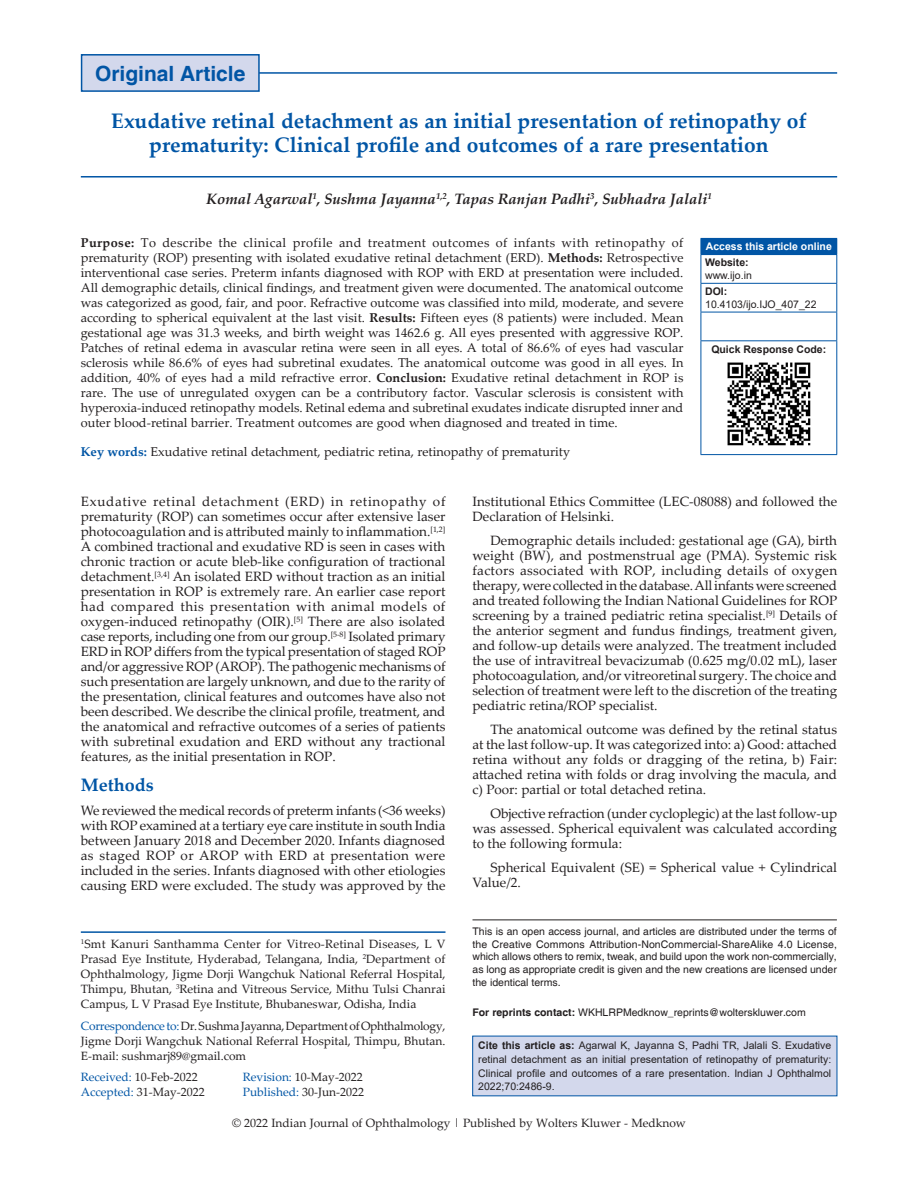
<style>
.page{position:relative;width:918px;height:1188px;background:#fff}
.page>*{position:absolute;margin:0;border:0;box-sizing:border-box;transform-origin:0 0}
.AT{font:700 21px/24px "Palatino Linotype";color:#0155a5;text-align:center}
.AH{font:700 21px "Helvetica";color:#0155a5}
.t1{font:700 18px "Palatino Linotype";color:#0155a5}
.AU{font:italic 700 15px "Palatino Linotype";color:#231f20}
.TXFL{font:13.5px/15px "Palatino Linotype";color:#231f20;text-align:justify}
.TX{font:13.5px/15px "Palatino Linotype";color:#231f20;text-align:justify}
.ABS{font:12.75px/15px "Palatino Linotype";color:#231f20;text-align:justify}
.KWD{font:12.75px "Palatino Linotype";color:#231f20}
.AFF{font:12px/15px "Palatino Linotype";color:#231f20;text-align:justify}
.ADD{font:12px/15px "Palatino Linotype";color:#231f20;text-align:justify}
.HIS{font:12px "Palatino Linotype";color:#231f20}
.Reprint{font:10.5px/12.6px "Helvetica";color:#231f20;text-align:justify}
.HTC{font:10.5px/13.6px "Arial";letter-spacing:.005em;color:#231f20}
.t2{font:700 10.5px "Arial";color:#fff}
.t3{font:700 10.5px "Arial";color:#231f20}
.s1{font-weight:700}
.s2{font-weight:700;color:#0155a5}
.s3{color:#0155a5}
</style>
<div class="page">
<hr style="left:258px;top:72px;width:579px;height:2px;background:#0155a5">
<div style="left:82px;top:55px;width:177px;height:36px;background:#d3d8ec"></div>
<div style="left:81px;top:54px;width:179px;height:38px;border:2px solid #0155a5"></div>
<hr style="left:81px;top:176px;width:756px;height:2px;background:#0155a5">
<div style="left:701px;top:238px;width:136px;height:17px;background:#0155a5"></div>
<hr style="left:701px;top:283px;width:136px;height:1px;background:#0155a5">
<hr style="left:701px;top:312px;width:136px;height:1px;background:#0155a5">
<svg style="left:701px;top:255px;width:1px;height:85px"></svg>
<svg style="left:836px;top:255px;width:1px;height:85px"></svg>
<hr style="left:701px;top:340px;width:136px;height:1px;background:#0155a5">
<hr style="left:701px;top:341px;width:1px;height:113px;background:#0155a5">
<hr style="left:836px;top:341px;width:1px;height:113px;background:#0155a5">
<hr style="left:701px;top:454px;width:136px;height:1px;background:#0155a5">
<img style="left:727px;top:362px;width:84px;height:84px">
<div style="left:473px;top:1036px;width:364px;height:60px;background:#d3d8ec"></div>
<hr style="left:472px;top:920px;width:365px;height:1px;background:#231f20">
<hr style="left:81px;top:931px;width:365px;height:2px;background:#0155a5">
<p class="AH" style="left:95px;top:60px;width:152px">Original Article</p>
<p class="AT" style="left:111px;top:108px;width:697px">Exudative retinal detachment as an initial presentation of retinopathy of prematurity: Clinical profile and outcomes of a rare presentation</p>
<p class="AU" style="left:206px;top:188px;width:507px">Komal Agarwal<sup>1</sup>, Sushma Jayanna<sup>1,2</sup>, Tapas Ranjan Padhi<sup>3</sup>, Subhadra Jalali<sup>1</sup></p>
<p class="t2" style="left:706px;top:239px;width:128px">Access this article online</p>
<p class="HTC" style="left:705px;top:256px;width:48px;line-height:12.6px"><span class="s1">Website: </span>www.ijo.in</p>
<p class="HTC" style="left:705px;top:285px;width:113px;line-height:12.6px"><span class="s1">DOI:<br></span>10.4103/ijo.IJO_407_22</p>
<p class="t3" style="left:711px;top:342px;width:116px">Quick Response Code:</p>
<p class="ABS" style="left:81px;top:235px;width:604px"><span class="s1">Purpose:</span> To describe the clinical profile and treatment outcomes of infants with retinopathy of prematurity (ROP) presenting with isolated exudative retinal detachment (ERD). <span class="s1">Methods:</span> Retrospective interventional case series. Preterm infants diagnosed with ROP with ERD at presentation were included.<br>All demographic details, clinical findings, and treatment given were documented. The anatomical outcome was categorized as good, fair, and poor. Refractive outcome was classified into mild, moderate, and severe according to spherical equivalent at the last visit. <span class="s1">Results:</span> Fifteen eyes (8 patients) were included. Mean gestational age was 31.3 weeks, and birth weight was 1462.6 g. All eyes presented with aggressive ROP.<br>Patches of retinal edema in avascular retina were seen in all eyes. A total of 86.6% of eyes had vascular sclerosis while 86.6% of eyes had subretinal exudates. The anatomical outcome was good in all eyes. In addition, 40% of eyes had a mild refractive error. <span class="s1">Conclusion:</span> Exudative retinal detachment in ROP is rare. The use of unregulated oxygen can be a contributory factor. Vascular sclerosis is consistent with hyperoxia‑induced retinopathy models. Retinal edema and subretinal exudates indicate disrupted inner and outer blood‑retinal barrier. Treatment outcomes are good when diagnosed and treated in time.</p>
<p class="KWD" style="left:81px;top:442px;width:491px"><span class="s2">Key words:</span> Exudative retinal detachment, pediatric retina, retinopathy of prematurity</p>
<p class="TXFL" style="left:81px;top:494px;width:366px">Exudative retinal detachment (ERD) in retinopathy of prematurity (ROP) can sometimes occur after extensive laser photocoagulation and is attributed mainly to inflammation.<sup>[1,2] </sup>A combined tractional and exudative RD is seen in cases with chronic traction or acute bleb‑like configuration of tractional detachment.<sup>[3,4]</sup> An isolated ERD without traction as an initial presentation in ROP is extremely rare. An earlier case report had compared this presentation with animal models of oxygen‑induced retinopathy (OIR).<sup>[5]</sup> There are also isolated case reports, including one from our group.<sup>[5‑8]</sup> Isolated primary ERD in ROP differs from the typical presentation of staged ROP and/or aggressive ROP (AROP). The pathogenic mechanisms of such presentation are largely unknown, and due to the rarity of the presentation, clinical features and outcomes have also not been described. We describe the clinical profile, treatment, and the anatomical and refractive outcomes of a series of patients with subretinal exudation and ERD without any tractional features, as the initial presentation in ROP.</p>
<h1 class="t1" style="left:81px;top:772px;width:74px">Methods</h1>
<p class="TXFL" style="left:81px;top:803px;width:366px">We reviewed the medical records of preterm infants (&lt;36 weeks) with ROP examined at a tertiary eye care institute in south India between January 2018 and December 2020. Infants diagnosed as staged ROP or AROP with ERD at presentation were included in the series. Infants diagnosed with other etiologies causing ERD were excluded. The study was approved by the</p>
<p class="TXFL" style="left:472px;top:494px;width:366px">Institutional Ethics Committee (LEC‑08088) and followed the<br>Declaration of Helsinki.</p>
<p class="TX" style="left:472px;top:533px;width:366px;text-indent:18px">Demographic details included: gestational age (GA), birth weight (BW), and postmenstrual age (PMA). Systemic risk factors associated with ROP, including details of oxygen therapy,were collectedinthedatabase.Allinfantswere screened and treated following the Indian National Guidelines for ROP screening by a trained pediatric retina specialist.<sup>[9]</sup> Details of the anterior segment and fundus findings, treatment given, and follow‑up details were analyzed. The treatment included the use of intravitreal bevacizumab (0.625 mg/0.02 mL), laser photocoagulation, and/or vitreoretinal surgery. The choice and selection of treatment were left to the discretion of the treating pediatric retina/ROP specialist.</p>
<p class="TX" style="left:472px;top:722px;width:366px;text-indent:18px">The anatomical outcome was defined by the retinal status at the last follow‑up. It was categorized into: a) Good: attached retina without any folds or dragging of the retina, b) Fair: attached retina with folds or drag involving the macula, and c) Poor: partial or total detached retina.</p>
<p class="TX" style="left:472px;top:806px;width:366px;text-indent:18px">Objective refraction (under cycloplegic) at the last follow‑up was assessed. Spherical equivalent was calculated according to the following formula:</p>
<p class="TX" style="left:472px;top:860px;width:366px;text-indent:18px">Spherical Equivalent (SE) = Spherical value + Cylindrical<br>Value/2.</p>
<p class="AFF" style="left:81px;top:936px;width:366px"><sup>1</sup>Smt Kanuri Santhamma Center for Vitreo‑Retinal Diseases, L V Prasad Eye Institute, Hyderabad, Telangana, India, <sup>2</sup>Department of Ophthalmology, Jigme Dorji Wangchuk National Referral Hospital, Thimpu, Bhutan, <sup>3</sup>Retina and Vitreous Service, Mithu Tulsi Chanrai Campus, L V Prasad Eye Institute, Bhubaneswar, Odisha, India</p>
<p class="ADD" style="left:81px;top:1018px;width:366px"><span class="s3">Correspondenceto:</span>Dr.SushmaJayanna,DepartmentofOphthalmology, Jigme Dorji Wangchuk National Referral Hospital, Thimpu, Bhutan.<br>E‑mail: sushmarj89@gmail.com</p>
<p class="HIS" style="left:81px;top:1069px;width:119px"><span class="s3">Received:</span> 10-Feb-2022</p>
<p class="HIS" style="left:243px;top:1069px;width:122px"><span class="s3">Revision:</span> 10-May-2022</p>
<p class="HIS" style="left:81px;top:1084px;width:125px"><span class="s3">Accepted:</span> 31-May-2022</p>
<p class="HIS" style="left:243px;top:1084px;width:123px"><span class="s3">Published:</span> 30-Jun-2022</p>
<p class="Reprint" style="left:472px;top:926px;width:366px">This is an open access journal, and articles are distributed under the terms of the Creative Commons Attribution‑NonCommercial‑ShareAlike 4.0 License, which allows others to remix, tweak, and build upon the work non‑commercially, as long as appropriate credit is given and the new creations are licensed under the identical terms.</p>
<p class="Reprint" style="left:472px;top:1007px;width:335px"><span class="s1">For reprints contact:</span> WKHLRPMedknow_reprints@wolterskluwer.com</p>
<p class="HTC" style="left:478px;top:1039px;width:355px;text-align:justify"><span class="s1">Cite this article as:</span> Agarwal K, Jayanna S, Padhi TR, Jalali S. Exudative retinal detachment as an initial presentation of retinopathy of prematurity:<br>Clinical profile and outcomes of a rare presentation. Indian J Ophthalmol 2022;70:2486-9.</p>
<p class="AFF" style="left:232px;top:1115px;width:455px">© 2022 Indian Journal of Ophthalmology | Published by Wolters Kluwer - Medknow</p>
</div>
